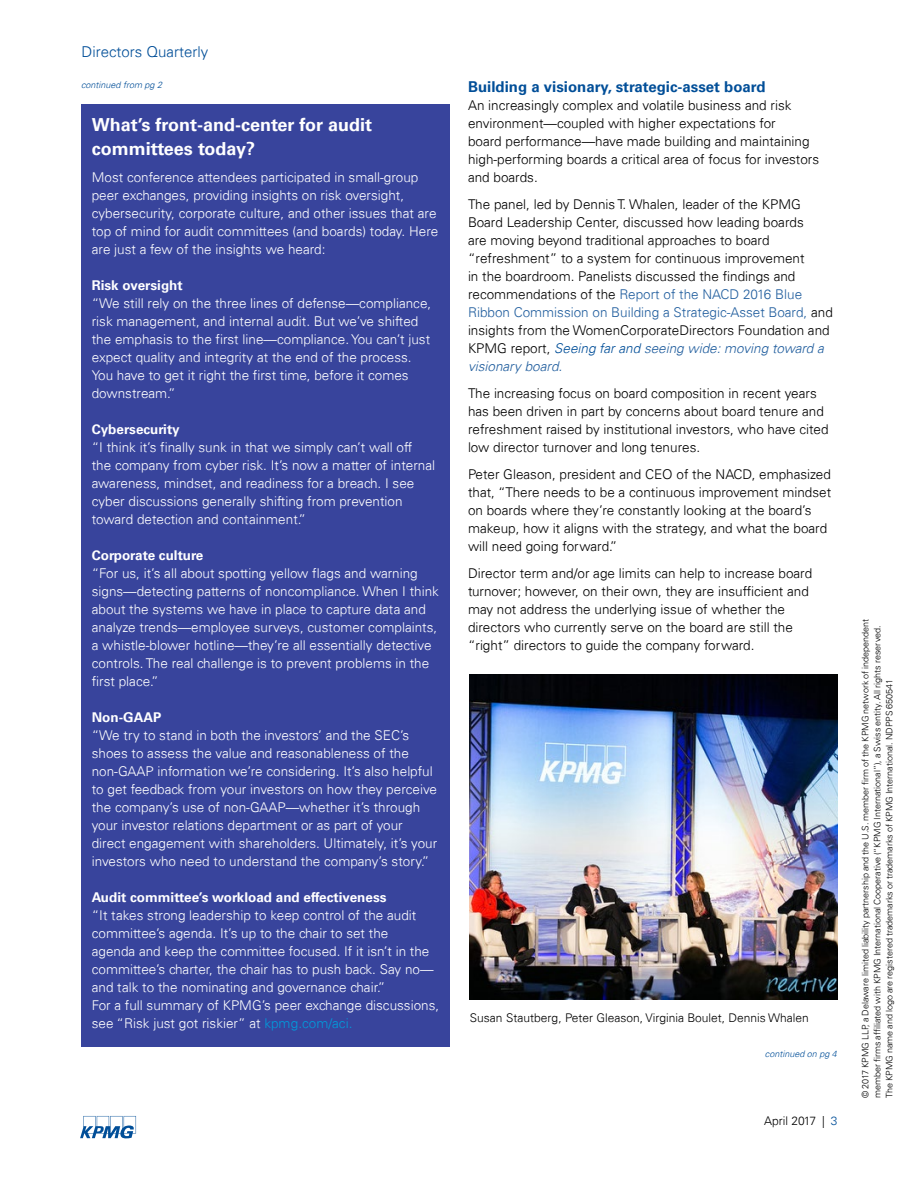
<style>
.page{position:relative;width:918px;height:1188px;background:#fff}
.page>*{position:absolute;margin:0;border:0;box-sizing:border-box;transform-origin:0 0}
.Subhead_10pt_White{font:700 18px/24px "Univers 65";color:#fff}
.Subhead_10pt{font:700 15px "Univers 65";color:#004e98}
.t1{font:300 15px "Univers 45";color:#004e98}
.Subhead_10pt_White-2{font:300 13.5px/18px "Univers 45";color:#fff}
.Bodycopy_10pt{font:300 13.5px/18px "Univers 45";color:#000}
.Subhead_10pt_White-3{font:700 13.5px "Univers 65";color:#fff}
.Bodycopy_10pt-2{font:300 12px "Univers 45";color:#000}
.t2{font:300 9px/12px "Univers 45";color:#000}
.Subhead_10pt_White-4{font:italic 300 9px "Univers 45";color:#004e98}
.s1{font-family:"Univers 65";font-weight:700}
.s2{color:#009cdc}
.s3{color:#215e9e}
.s4{font-style:italic;color:#004e98}
.s5{font-style:italic;color:#215e9e}
.s6{color:#004e98}
</style>
<div class="page">
<div style="left:81px;top:104px;width:369px;height:943px;background:#38449c"></div>
<img style="left:470px;top:674px;width:367px;height:326px">
<svg style="left:80px;top:1116px;width:56px;height:22px"></svg>
<p class="t1" style="left:82px;top:42px;width:128px">Directors Quarterly</p>
<h2 class="Subhead_10pt_White-4" style="left:81px;top:79px;width:83px">continued from pg 2</h2>
<h2 class="Subhead_10pt_White" style="left:92px;top:113px;width:282px">What’s front-and-center for audit committees today?</h2>
<h2 class="Subhead_10pt_White-2" style="left:92px;top:168px;width:348px">Most conference attendees participated in small-group peer exchanges, providing insights on risk oversight, cybersecurity, corporate culture, and other issues that are top of mind for audit committees (and boards) today. Here are just a few of the insights we heard:</h2>
<h2 class="Subhead_10pt_White-2" style="left:92px;top:276px;width:341px"><span class="s1">Risk oversight<br></span>“We still rely on the three lines of defense—compliance, risk management, and internal audit. But we’ve shifted the emphasis to the first line—compliance. You can’t just expect quality and integrity at the end of the process.<br>You have to get it right the first time, before it comes downstream.”</h2>
<h2 class="Subhead_10pt_White-2" style="left:92px;top:420px;width:345px"><span class="s1">Cybersecurity<br></span>“I think it’s finally sunk in that we simply can’t wall off the company from cyber risk. It’s now a matter of internal awareness, mindset, and readiness for a breach. I see cyber discussions generally shifting from prevention toward detection and containment.”</h2>
<h2 class="Subhead_10pt_White-2" style="left:92px;top:546px;width:349px"><span class="s1">Corporate culture<br></span>“For us, it’s all about spotting yellow flags and warning signs—detecting patterns of noncompliance. When I think about the systems we have in place to capture data and analyze trends—employee surveys, customer complaints, a whistle-blower hotline—they’re all essentially detective controls. The real challenge is to prevent problems in the first place.”</h2>
<h2 class="Subhead_10pt_White-2" style="left:92px;top:708px;width:347px"><span class="s1">Non-GAAP<br></span>“We try to stand in both the investors’ and the SEC’s shoes to assess the value and reasonableness of the non-GAAP information we’re considering. It’s also helpful to get feedback from your investors on how they perceive the company’s use of non-GAAP—whether it’s through your investor relations department or as part of your direct engagement with shareholders. Ultimately, it’s your investors who need to understand the company’s story.”</h2>
<h2 class="Subhead_10pt_White-3" style="left:92px;top:889px;width:296px">Audit committee’s workload and effectiveness</h2>
<h2 class="Subhead_10pt_White-2" style="left:92px;top:906px;width:343px">“It takes strong leadership to keep control of the audit committee’s agenda. It’s up to the chair to set the agenda and keep the committee focused. If it isn’t in the committee’s charter, the chair has to push back. Say no— and talk to the nominating and governance chair.”</h2>
<h2 class="Subhead_10pt_White-2" style="left:92px;top:996px;width:349px">For a full summary of KPMG’s peer exchange discussions, see “Risk just got riskier” at <span class="s2">kpmg.com/aci.</span></h2>
<h2 class="Subhead_10pt" style="left:468px;top:78px;width:299px">Building a visionary, strategic-asset board</h2>
<h2 class="Bodycopy_10pt" style="left:468px;top:96px;width:353px">An increasingly complex and volatile business and risk environment—coupled with higher expectations for<br>board performance—have made building and maintaining high-performing boards a critical area of focus for investors and boards.</h2>
<h2 class="Bodycopy_10pt" style="left:468px;top:195px;width:366px">The panel, led by Dennis T. Whalen, leader of the KPMG Board Leadership Center, discussed how leading boards<br>are moving beyond traditional approaches to board “refreshment” to a system for continuous improvement<br>in the boardroom. Panelists discussed the findings and recommendations of the <span class="s3">Report of the NACD 2016 Blue Ribbon Commission on Building a Strategic-Asset Board,</span> and insights from the WomenCorporateDirectors Foundation and KPMG report, <span class="s4">Seeing far and</span> <span class="s5">seeing wide: moving toward a visionary board.</span></h2>
<h2 class="Bodycopy_10pt" style="left:468px;top:384px;width:362px">The increasing focus on board composition in recent years has been driven in part by concerns about board tenure and refreshment raised by institutional investors, who have cited low director turnover and long tenures.</h2>
<h2 class="Bodycopy_10pt" style="left:468px;top:465px;width:365px">Peter Gleason, president and CEO of the NACD, emphasized that, “There needs to be a continuous improvement mindset on boards where they’re constantly looking at the board’s makeup, how it aligns with the strategy, and what the board will need going forward.”</h2>
<h2 class="Bodycopy_10pt" style="left:468px;top:564px;width:346px">Director term and/or age limits can help to increase board turnover; however, on their own, they are insufficient and may not address the underlying issue of whether the directors who currently serve on the board are still the “right” directors to guide the company forward.</h2>
<h2 class="Bodycopy_10pt-2" style="left:470px;top:1010px;width:340px">Susan Stautberg, Peter Gleason, Virginia Boulet, Dennis Whalen</h2>
<h2 class="Subhead_10pt_White-4" style="left:765px;top:1049px;width:74px">continued on pg 4</h2>
<p class="Bodycopy_10pt-2" style="left:764px;top:1113px;width:75px">April 2017 | <span class="s6">3</span></p>
<p class="t2" style="left:859px;top:1098px;width:481px;rotate:-90deg">© 2017 KPMG LLP, a Delaware limited liability partnership and the U.S. member firm of the KPMG network of independent member firms affiliated with KPMG International Cooperative (“KPMG International”), a Swiss entity. All rights reserved.<br>The KPMG name and logo are registered trademarks or trademarks of KPMG International. NDPPS 650541</p>
</div>
